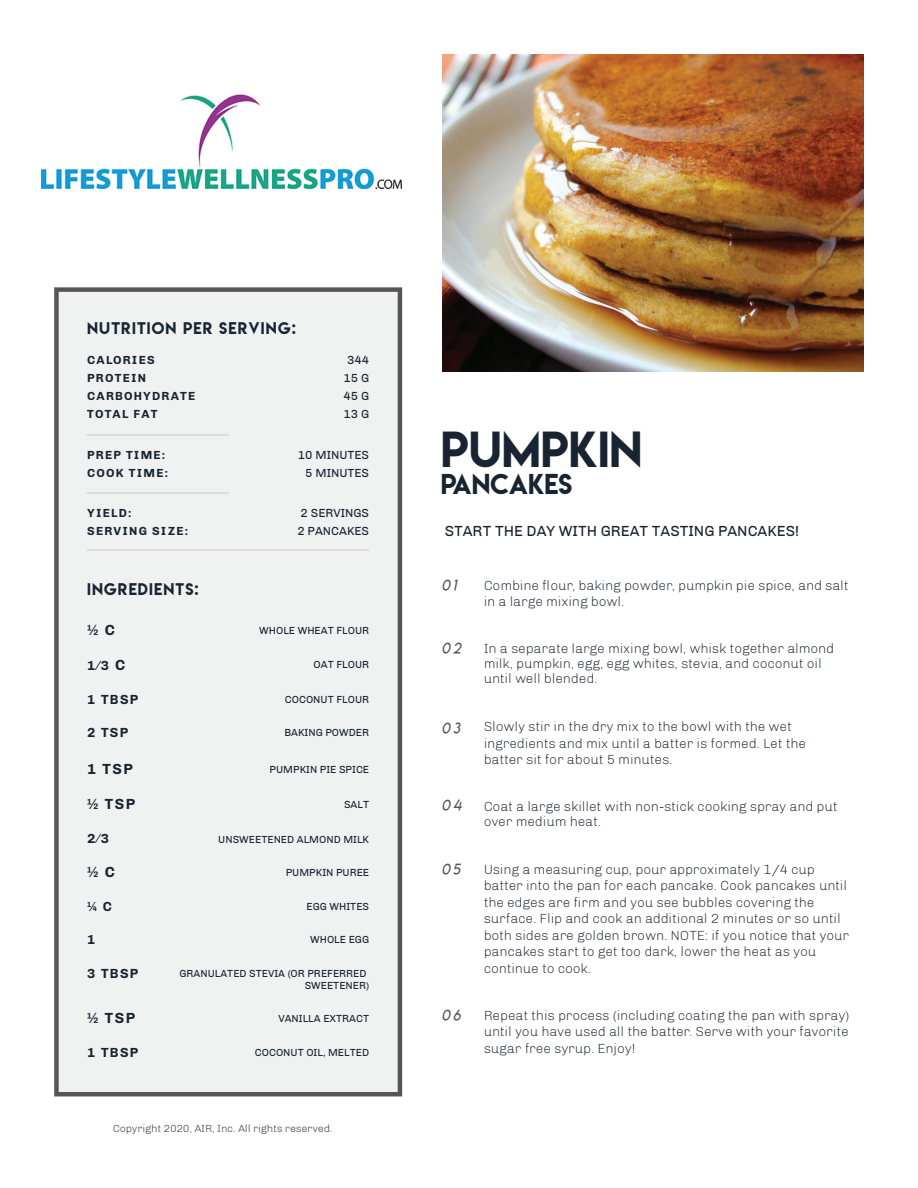
<style>
.page{position:relative;width:918px;height:1188px;background:#fff}
.page>*{position:absolute;margin:0;border:0;box-sizing:border-box;transform-origin:0 0}
.t1{font:45px "Lemon Milk";color:#182431}
.t2{font:25.5px "Lemon Milk";color:#182431}
.t3{font:15px "Chivo";color:#182431}
.t4{font:15px "Lemon Milk";letter-spacing:.075em;color:#182431}
.t5{font:700 15px "Chivo";letter-spacing:.1em;color:#182431}
.t6{font:15px "Lemon Milklightitalic";letter-spacing:.2em;color:#565656}
.t7{font:300 13.5px/16.5px "Chivo";color:#182431}
.t8{font:700 13.5px "Chivo";letter-spacing:.1em;color:#182431}
.t9{font:700 12px/18px "Chivo";letter-spacing:.1em;color:#182431}
.t10{font:12px/18px "Chivo";color:#182431;text-align:center}
.t11{font:10.5px/12.6px "Chivo";color:#182431;text-align:right}
.t12{font:300 10.5px "Chivo";color:#182431}
.s1{font-size:15px}
</style>
<div class="page">
<img style="left:443px;top:54px;width:421px;height:317px">
<div style="left:54px;top:287px;width:348px;height:809px;background:#f0f1f1"></div>
<hr style="left:87px;top:434px;width:141px;height:1px;background:#dcdbda">
<hr style="left:87px;top:549px;width:282px;height:1px;background:#dcdbda">
<hr style="left:87px;top:492px;width:141px;height:2px;background:#dcdbda">
<img style="left:41px;top:94px;width:360px;height:95px">
<p class="t4" style="left:87px;top:318px;width:210px">NUTRITION PER SERVING:</p>
<p class="t9" style="left:87px;top:351px;width:110px">CALORIES<br>PROTEIN<br>CARBOHYDRATE<br>TOTAL FAT</p>
<p class="t10" style="left:343px;top:351px;width:27px">344<br>15 G<br>45 G<br>13 G</p>
<p class="t9" style="left:87px;top:446px;width:82px">PREP TIME:<br>COOK TIME:</p>
<p class="t10" style="left:298px;top:446px;width:73px;text-align:right">10 MINUTES<br>5 MINUTES</p>
<p class="t9" style="left:87px;top:504px;width:102px">YIELD:<br>SERVING SIZE:</p>
<p class="t10" style="left:297px;top:504px;width:73px;text-align:left">2 SERVINGS<br>2 PANCAKES</p>
<p class="t4" style="left:87px;top:579px;width:113px">INGREDIENTS:</p>
<p class="t5" style="left:87px;top:621px;width:30px">½ C</p>
<p class="t8" style="left:87px;top:657px;width:40px">1⁄3 <span class="s1">C</span></p>
<p class="t11" style="left:259px;top:624px;width:111px">WHOLE WHEAT FLOUR</p>
<p class="t11" style="left:314px;top:659px;width:57px">OAT FLOUR</p>
<p class="t8" style="left:87px;top:691px;width:53px">1 TBSP</p>
<p class="t11" style="left:285px;top:693px;width:86px">COCONUT FLOUR</p>
<p class="t8" style="left:87px;top:724px;width:43px">2 TSP</p>
<p class="t11" style="left:284px;top:726px;width:86px">BAKING POWDER</p>
<p class="t5" style="left:87px;top:760px;width:47px">1 TSP</p>
<p class="t5" style="left:87px;top:795px;width:50px">½ TSP</p>
<p class="t11" style="left:270px;top:763px;width:101px">PUMPKIN PIE SPICE</p>
<p class="t11" style="left:344px;top:798px;width:27px">SALT</p>
<p class="t8" style="left:87px;top:831px;width:23px">2⁄3</p>
<p class="t11" style="left:218px;top:833px;width:152px">UNSWEETENED ALMOND MILK</p>
<p class="t5" style="left:87px;top:863px;width:30px">½ C</p>
<p class="t11" style="left:286px;top:866px;width:85px">PUMPKIN PUREE</p>
<p class="t11" style="left:307px;top:900px;width:64px">EGG WHITES</p>
<p class="t8" style="left:87px;top:931px;width:10px">1</p>
<p class="t11" style="left:310px;top:933px;width:60px">WHOLE EGG</p>
<p class="t11" style="left:179px;top:967px;width:191px">GRANULATED STEVIA (OR PREFERRED<br>SWEETENER)</p>
<p class="t8" style="left:87px;top:899px;width:26px">¼ C</p>
<p class="t8" style="left:87px;top:965px;width:53px">3 TBSP</p>
<p class="t5" style="left:87px;top:1009px;width:50px">½ TSP</p>
<p class="t11" style="left:278px;top:1012px;width:92px">VANILLA EXTRACT</p>
<p class="t8" style="left:87px;top:1045px;width:53px">1 TBSP</p>
<p class="t11" style="left:255px;top:1047px;width:116px">COCONUT OIL, MELTED</p>
<p class="t12" style="left:113px;top:1122px;width:221px">Copyright 2020, AIR, Inc. All rights reserved.</p>
<h1 class="t1" style="left:441px;top:417px;width:203px">PUMPKIN</h1>
<h2 class="t2" style="left:441px;top:466px;width:133px">PANCAKES</h2>
<p class="t3" style="left:445px;top:522px;width:356px">START THE DAY WITH GREAT TASTING PANCAKES!</p>
<p class="t6" style="left:442px;top:576px;width:16px">01</p>
<p class="t6" style="left:442px;top:639px;width:21px">02</p>
<p class="t6" style="left:442px;top:719px;width:20px">03</p>
<p class="t6" style="left:442px;top:796px;width:21px">04</p>
<p class="t6" style="left:442px;top:860px;width:20px">05</p>
<p class="t6" style="left:442px;top:1006px;width:20px">06</p>
<p class="t7" style="left:484px;top:577px;width:366px">Combine flour, baking powder, pumpkin pie spice, and salt in a large mixing bowl.</p>
<p class="t7" style="left:484px;top:641px;width:352px;line-height:15px">In a separate large mixing bowl, whisk together almond milk, pumpkin, egg, egg whites, stevia, and coconut oil until well blended.</p>
<p class="t7" style="left:484px;top:719px;width:324px">Slowly stir in the dry mix to the bowl with the wet ingredients and mix until a batter is formed. Let the batter sit for about 5 minutes.</p>
<p class="t7" style="left:484px;top:799px;width:355px;line-height:15px">Coat a large skillet with non-stick cooking spray and put over medium heat.</p>
<p class="t7" style="left:484px;top:861px;width:367px">Using a measuring cup, pour approximately 1/4 cup batter into the pan for each pancake. Cook pancakes until the edges are firm and you see bubbles covering the surface. Flip and cook an additional 2 minutes or so until both sides are golden brown. NOTE: if you notice that your pancakes start to get too dark, lower the heat as you continue to cook.</p>
<p class="t7" style="left:484px;top:1007px;width:367px;text-align:justify">Repeat this process (including coating the pan with spray) until you have used all the batter. Serve with your favorite sugar free syrup. Enjoy!</p>
</div>
